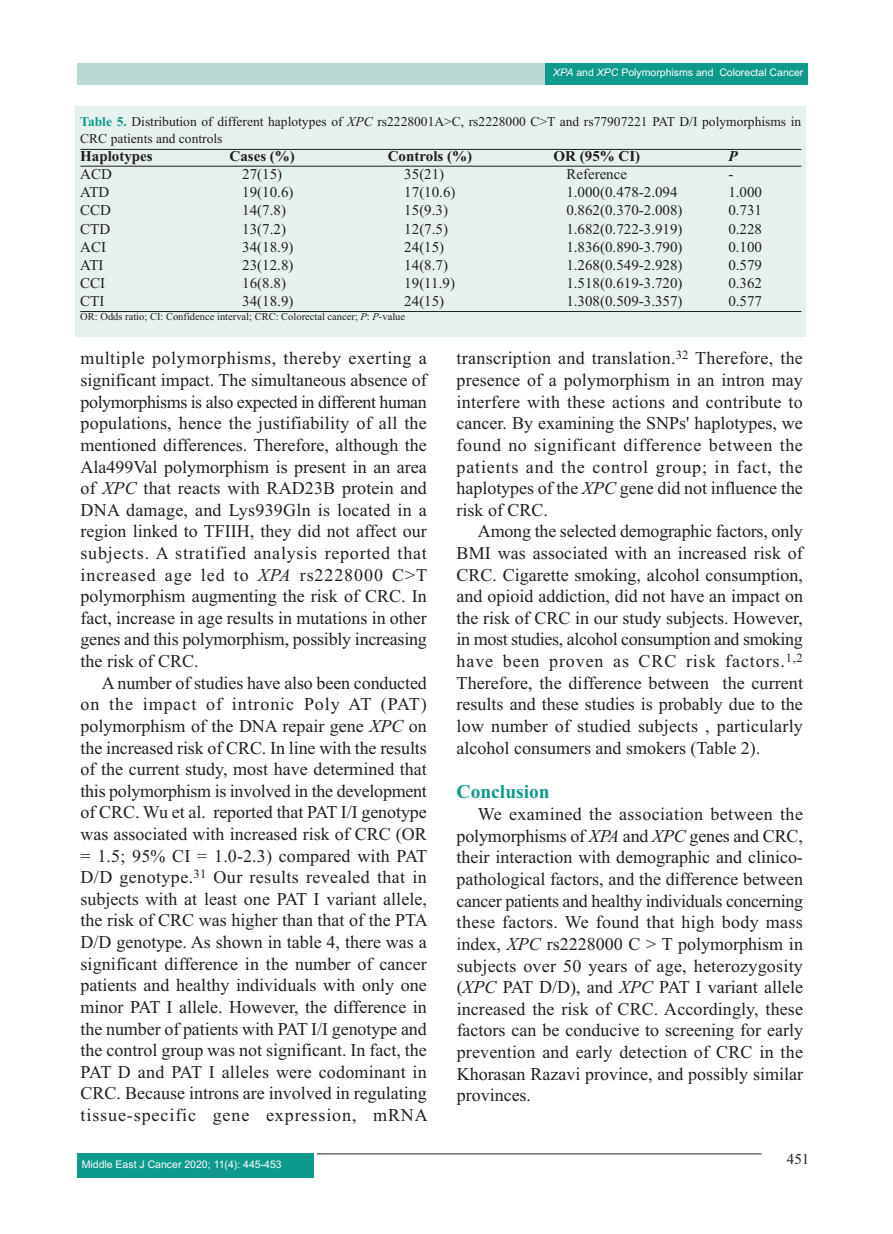
<style>
.page{position:relative;width:893px;height:1234px;background:#fff}
.page>*{position:absolute;margin:0;border:0;box-sizing:border-box;transform-origin:0 0}
.t1{font:700 19.5px "Times New Roman";color:#0f9a8c}
.t2{font:18px/21.6px "Times New Roman";color:#231f20;text-align:justify}
.t3{font:15px "Times New Roman";color:#231f20}
.t4{font:700 15px "Times New Roman";color:#231f20}
.t5{font:italic 700 15px "Times New Roman";color:#231f20}
.t6{font:13.5px/17.2px "Times New Roman";color:#231f20}
.t7{font:10.5px "Arial";color:#fff}
.t8{font:10.5px "Times New Roman";color:#231f20}
.s1{font-style:italic}
.s2{font-weight:700;color:#0f9a8c}
.s3{font-style:inherit}
</style>
<div class="page">
<div style="left:78px;top:64px;width:730px;height:21px;background:#b9d8d4"></div>
<div style="left:545px;top:64px;width:263px;height:21px;background:#0f9a8c"></div>
<hr style="left:317px;top:1153px;width:445px;height:1px;background:#231f20">
<div style="left:77px;top:1153px;width:236px;height:24px;background:#0f9a8c"></div>
<div style="left:76px;top:106px;width:730px;height:231px;background:#e6f1ef"></div>
<hr style="left:80px;top:149px;width:721px;height:1px;background:#231f20">
<hr style="left:80px;top:166px;width:721px;height:1px;background:#231f20">
<hr style="left:80px;top:311px;width:721px;height:1px;background:#231f20">
<p class="t7" style="left:553px;top:68px;width:252px"><span class="s1">XPA</span> and <span class="s1">XPC</span> Polymorphisms and Colorectal Cancer</p>
<p class="t6" style="left:80px;top:114px;width:722px"><span class="s2">Table 5.</span> Distribution of different haplotypes of <span class="s1">XPC</span> rs2228001A&gt;C, rs2228000 C&gt;T and rs77907221 PAT D/I polymorphisms in<br>CRC patients and controls</p>
<p class="t4" style="left:80px;top:151px;width:74px">Haplotypes</p>
<p class="t4" style="left:230px;top:151px;width:67px">Cases (%)</p>
<p class="t4" style="left:388px;top:151px;width:86px">Controls (%)</p>
<p class="t4" style="left:554px;top:151px;width:88px">OR (95% CI)</p>
<p class="t5" style="left:728px;top:151px;width:11px">P</p>
<p class="t3" style="left:80px;top:169px;width:33px">ACD</p>
<p class="t3" style="left:242px;top:169px;width:41px">27(15)</p>
<p class="t3" style="left:404px;top:169px;width:41px">35(21)</p>
<p class="t3" style="left:566px;top:169px;width:62px">Reference</p>
<p class="t3" style="left:728px;top:169px;width:6px">-</p>
<p class="t3" style="left:80px;top:187px;width:31px">ATD</p>
<p class="t3" style="left:242px;top:187px;width:53px">19(10.6)</p>
<p class="t3" style="left:404px;top:187px;width:53px">17(10.6)</p>
<p class="t3" style="left:566px;top:187px;width:113px">1.000(0.478-2.094</p>
<p class="t3" style="left:728px;top:187px;width:35px">1.000</p>
<p class="t3" style="left:80px;top:205px;width:32px">CCD</p>
<p class="t3" style="left:242px;top:205px;width:45px">14(7.8)</p>
<p class="t3" style="left:404px;top:205px;width:45px">15(9.3)</p>
<p class="t3" style="left:566px;top:205px;width:118px">0.862(0.370-2.008)</p>
<p class="t3" style="left:728px;top:205px;width:35px">0.731</p>
<p class="t3" style="left:80px;top:223px;width:32px">CTD</p>
<p class="t3" style="left:242px;top:223px;width:45px">13(7.2)</p>
<p class="t3" style="left:404px;top:223px;width:45px">12(7.5)</p>
<p class="t3" style="left:566px;top:223px;width:118px">1.682(0.722-3.919)</p>
<p class="t3" style="left:728px;top:223px;width:35px">0.228</p>
<p class="t3" style="left:80px;top:241px;width:27px">ACI</p>
<p class="t3" style="left:242px;top:241px;width:53px">34(18.9)</p>
<p class="t3" style="left:404px;top:241px;width:41px">24(15)</p>
<p class="t3" style="left:566px;top:241px;width:118px">1.836(0.890-3.790)</p>
<p class="t3" style="left:728px;top:241px;width:35px">0.100</p>
<p class="t3" style="left:80px;top:259px;width:25px">ATI</p>
<p class="t3" style="left:242px;top:259px;width:53px">23(12.8)</p>
<p class="t3" style="left:404px;top:259px;width:45px">14(8.7)</p>
<p class="t3" style="left:566px;top:259px;width:118px">1.268(0.549-2.928)</p>
<p class="t3" style="left:728px;top:259px;width:35px">0.579</p>
<p class="t3" style="left:80px;top:277px;width:27px">CCI</p>
<p class="t3" style="left:242px;top:277px;width:45px">16(8.8)</p>
<p class="t3" style="left:404px;top:277px;width:52px">19(11.9)</p>
<p class="t3" style="left:566px;top:277px;width:118px">1.518(0.619-3.720)</p>
<p class="t3" style="left:728px;top:277px;width:35px">0.362</p>
<p class="t3" style="left:80px;top:295px;width:26px">CTI</p>
<p class="t3" style="left:242px;top:295px;width:53px">34(18.9)</p>
<p class="t3" style="left:404px;top:295px;width:41px">24(15)</p>
<p class="t3" style="left:566px;top:295px;width:118px">1.308(0.509-3.357)</p>
<p class="t3" style="left:728px;top:295px;width:35px">0.577</p>
<p class="t8" style="left:80px;top:313px;width:326px">OR: Odds ratio; C<span class="s3">I</span>: Confidence interval; CRC: Colorectal cancer; <span class="s1">P</span>: <span class="s1">P</span>-value</p>
<p class="t2" style="left:81px;top:349px;width:348px">multiple polymorphisms, thereby exerting a significant impact. The simultaneous absence of polymorphisms is also expected in different human populations, hence the justifiability of all the mentioned differences. Therefore, although the Ala499Val polymorphism is present in an area of <span class="s1">XPC</span> that reacts with RAD23B protein and DNA damage, and Lys939Gln is located in a region linked to TFIIH, they did not affect our subjects. A stratified analysis reported that increased age led to <span class="s1">XPA</span> rs2228000 C&gt;T polymorphism augmenting the risk of CRC. In fact, increase in age results in mutations in other genes and this polymorphism, possibly increasing the risk of CRC.</p>
<p class="t2" style="left:81px;top:673px;width:349px;text-indent:21px">A number of studies have also been conducted on the impact of intronic Poly AT (PAT) polymorphism of the DNA repair gene <span class="s1">XPC</span> on the increased risk of CRC. In line with the results of the current study, most have determined that this polymorphism is involved in the development of CRC. Wu et al. reported that PAT I/I genotype was associated with increased risk of CRC (OR = 1.5; 95% CI = 1.0-2.3) compared with PAT D/D genotype.<sup>31</sup> Our results revealed that in subjects with at least one PAT I variant allele, the risk of CRC was higher than that of the PTA D/D genotype. As shown in table 4, there was a significant difference in the number of cancer patients and healthy individuals with only one minor PAT I allele. However, the difference in the number of patients with PAT I/I genotype and the control group was not significant. In fact, the PAT D and PAT I alleles were codominant in CRC. Because introns are involved in regulating tissue-specific gene expression, mRNA</p>
<p class="t7" style="left:82px;top:1160px;width:201px">Middle East J Cancer 2020; 11(4): 445-453</p>
<p class="t2" style="left:457px;top:349px;width:348px">transcription and translation.<sup>32</sup> Therefore, the presence of a polymorphism in an intron may interfere with these actions and contribute to cancer. By examining the SNPs' haplotypes, we found no significant difference between the patients and the control group; in fact, the haplotypes of the <span class="s1">XPC</span> gene did not influence the risk of CRC.</p>
<p class="t2" style="left:457px;top:522px;width:348px;text-indent:21px">Among the selected demographic factors, only BMI was associated with an increased risk of CRC. Cigarette smoking, alcohol consumption, and opioid addiction, did not have an impact on the risk of CRC in our study subjects. However, in most studies, alcohol consumption and smoking have been proven as CRC risk factors.<sup>1,2<br></sup>Therefore, the difference between the current results and these studies is probably due to the low number of studied subjects , particularly alcohol consumers and smokers (Table 2).</p>
<p class="t1" style="left:457px;top:784px;width:95px">Conclusion</p>
<p class="t2" style="left:457px;top:804px;width:348px;text-indent:21px">We examined the association between the polymorphisms of <span class="s1">XPA</span> and <span class="s1">XPC</span> genes and CRC, their interaction with demographic and clinico&shy;pathological factors, and the difference between cancer patients and healthy individuals concerning these factors. We found that high body mass index, <span class="s1">XPC</span> rs2228000 C &gt; T polymorphism in subjects over 50 years of age, heterozygosity (<span class="s1">XPC</span> PAT D/D), and <span class="s1">XPC</span> PAT I variant allele increased the risk of CRC. Accordingly, these factors can be conducive to screening for early prevention and early detection of CRC in the Khorasan Razavi province, and possibly similar provinces.</p>
<p class="t3" style="left:787px;top:1152px;width:24px">451</p>
</div>
